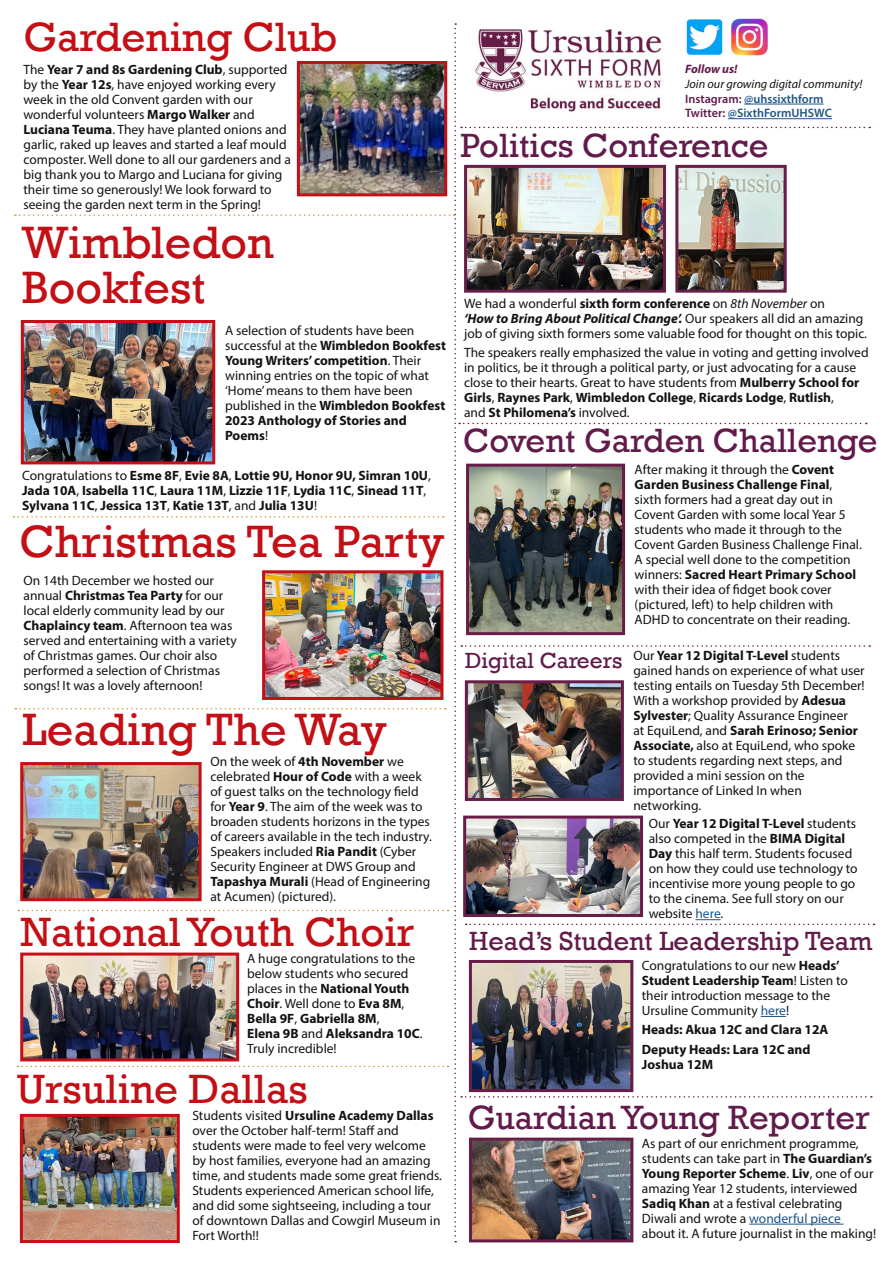
<style>
.page{position:relative;width:893px;height:1263px;background:#fff}
.page>*{position:absolute;margin:0;border:0;box-sizing:border-box;transform-origin:0 0}
.t1{font:46.5px/45px "Rockwell";color:#c30f16}
.t2{font:42px "Rockwell";color:#c30f16}
.t3{font:34.5px "Rockwell";color:#621a4a}
.t4{font:27px "Rockwell";color:#621a4a}
.t5{font:13.5px/15px "Myriad Pro";color:#121212}
.t6{font:700 13.5px/15px "Myriad Pro";color:#121212}
.t7{font:italic 12.15px/14.7px "Myriad Pro";color:#121212}
.t8{font:italic 700 12.15px "Myriad Pro";color:#621a4a}
.s1{font-weight:700}
.s2{font-weight:400}
.s3{font-weight:600;font-style:normal;color:#601b4a}
.s4{font-weight:600;font-style:normal;color:#1f548a}
.s5{font-style:italic}
.s6{font-weight:700;font-style:italic}
.s7{font-family:"Rockwell";font-size:22.5px;color:#621a4a}
.s8{color:#1f548a}
</style>
<div class="page">
<img style="left:732px;top:19px;width:35px;height:4px">
<img style="left:686px;top:20px;width:37px;height:3px">
<img style="left:13px;top:23px;width:862px;height:1219px">
<h2 class="t2" style="left:24px;top:12px;width:316px">Gardening Club</h2>
<p class="t5" style="left:24px;top:61px;width:269px">The <span class="s1">Year 7 and 8s Gardening Club</span>, supported by the <span class="s1">Year 12s</span>, have enjoyed working every week in the old Convent garden with our wonderful volunteers <span class="s1">Margo Walker</span> and <span class="s1">Luciana Teuma</span>. They have planted onions and garlic, raked up leaves and started a leaf mould composter. Well done to all our gardeners and a big thank you to Margo and Luciana for giving their time so generously! We look forward to seeing the garden next term in the Spring!</p>
<h1 class="t1" style="left:22px;top:221px;width:253px">Wimbledon<br>Bookfest</h1>
<p class="t5" style="left:225px;top:323px;width:222px">A selection of students have been successful at the <span class="s1">Wimbledon Bookfest<br>Young Writers’ competition</span>. Their winning entries on the topic of what ‘Home’ means to them have been published in the <span class="s1">Wimbledon Bookfest<br>2023 Anthology of Stories and<br>Poems</span>!</p>
<p class="t6" style="left:22px;top:468px;width:410px"><span class="s2">Congratulations to</span> Esme 8F<span class="s2">,</span> Evie 8A<span class="s2">,</span> Lottie 9U, Honor 9U, Simran 10U<span class="s2">,<br></span>Jada 10A<span class="s2">,</span> Isabella 11C<span class="s2">,</span> Laura 11M<span class="s2">,</span> Lizzie 11F<span class="s2">,</span> Lydia 11C<span class="s2">,</span> Sinead 11T<span class="s2">,<br></span>Sylvana 11C<span class="s2">,</span> Jessica 13T<span class="s2">,</span> Katie 13T<span class="s2">, and</span> Julia 13U<span class="s2">!</span></p>
<h1 class="t1" style="left:19px;top:519px;width:427px">Christmas Tea Party</h1>
<p class="t5" style="left:24px;top:573px;width:215px">On 14th December we hosted our annual <span class="s1">Christmas Tea Party</span> for our local elderly community lead by our <span class="s1">Chaplaincy team</span>. Afternoon tea was served and entertaining with a variety of Christmas games. Our choir also performed a selection of Christmas songs! It was a lovely afternoon!</p>
<h1 class="t1" style="left:22px;top:707px;width:366px">Leading The Way</h1>
<p class="t5" style="left:210px;top:754px;width:223px">On the week of <span class="s1">4th November</span> we celebrated <span class="s1">Hour of Code</span> with a week of guest talks on the technology field for <span class="s1">Year 9</span>. The aim of the week was to broaden students horizons in the types of careers available in the tech industry.<br>Speakers included <span class="s1">Ria Pandit</span> (Cyber Security Engineer at DWS Group and <span class="s1">Tapashya Murali</span> (Head of Engineering at Acumen) (pictured).</p>
<h2 class="t2" style="left:21px;top:908px;width:395px">National Youth Choir</h2>
<p class="t5" style="left:247px;top:951px;width:177px">A huge congratulations to the below students who secured places in the <span class="s1">National Youth<br>Choir</span>. Well done to <span class="s1">Eva 8M</span>,<br><span class="s1">Bella 9F</span>, <span class="s1">Gabriella 8M</span>,<br><span class="s1">Elena 9B</span> and <span class="s1">Aleksandra 10C</span>.<br>Truly incredible!</p>
<h2 class="t2" style="left:17px;top:1065px;width:292px">Ursuline Dallas</h2>
<p class="t5" style="left:192px;top:1108px;width:251px">Students visited <span class="s1">Ursuline Academy Dallas </span>over the October half-term! Staff and students were made to feel very welcome by host families, everyone had an amazing time, and students made some great friends.<br>Students experienced American school life, and did some sightseeing, including a tour of downtown Dallas and Cowgirl Museum in Fort Worth!!</p>
<p class="t8" style="left:685px;top:61px;width:54px">Follow us!</p>
<p class="t7" style="left:685px;top:77px;width:179px">Join our growing digital community!<br><span class="s3">Instagram:</span> <span class="s4">@uhssixthform<br></span><span class="s3">Twitter:</span> <span class="s4">@SixthFormUHSWC</span></p>
<h3 class="t3" style="left:461px;top:125px;width:309px">Politics Conference</h3>
<p class="t5" style="left:464px;top:296px;width:404px">We had a wonderful <span class="s1">sixth form conference</span> on <span class="s5">8th November</span> on<br><span class="s6">‘How to Bring About Political Change’.</span> Our speakers all did an amazing job of giving sixth formers some valuable food for thought on this topic.</p>
<p class="t5" style="left:464px;top:345px;width:406px">The speakers really emphasized the value in voting and getting involved in politics, be it through a political party, or just advocating for a cause close to their hearts. Great to have students from <span class="s1">Mulberry School for Girls</span>, <span class="s1">Raynes Park</span>, <span class="s1">Wimbledon College</span>, <span class="s1">Ricards Lodge</span>, <span class="s1">Rutlish</span>,<br>and <span class="s1">St Philomena’s</span> involved.</p>
<h3 class="t3" style="left:463px;top:421px;width:416px">Covent Garden Challenge</h3>
<p class="t5" style="left:635px;top:461px;width:229px">After making it through the <span class="s1">Covent Garden Business Challenge Final</span>, sixth formers had a great day out in Covent Garden with some local Year 5 students who made it through to the Covent Garden Business Challenge Final.<br>A special well done to the competition winners: <span class="s1">Sacred Heart Primary School </span>with their idea of fidget book cover (pictured, left) to help children with ADHD to concentrate on their reading.</p>
<p class="t5" style="left:633px;top:647px;width:233px;text-indent:-168px"><span class="s7">Digital Careers</span> Our <span class="s1">Year 12 Digital T-Level</span> students gained hands on experience of what user testing entails on Tuesday 5th December!<br>With a workshop provided by <span class="s1">Adesua Sylvester</span>; Quality Assurance Engineer<br>at EquiLend, and <span class="s1">Sarah Erinoso; Senior Associate,</span> also at EquiLend, who spoke to students regarding next steps, and provided a mini session on the importance of Linked In when networking.</p>
<p class="t5" style="left:649px;top:816px;width:210px">Our <span class="s1">Year 12 Digital T-Level</span> students also competed in the <span class="s1">BIMA Digital<br>Day</span> this half term. Students focused on how they could use technology to incentivise more young people to go to the cinema. See full story on our website <span class="s8">here</span>.</p>
<h3 class="t4" style="left:469px;top:925px;width:405px">Head’s Student Leadership Team</h3>
<p class="t5" style="left:642px;top:958px;width:208px">Congratulations to our new <span class="s1">Heads’<br>Student Leadership Team</span>! Listen to their introduction message to the<br>Ursuline Community <span class="s8">here</span>!</p>
<p class="t6" style="left:642px;top:1020px;width:188px;line-height:19.2px">Heads: Akua 12C and Clara 12A<br>Deputy Heads: Lara 12C and</p>
<p class="t6" style="left:642px;top:1056px;width:73px">Joshua 12M</p>
<h3 class="t3" style="left:468px;top:1097px;width:403px">Guardian Young Reporter</h3>
<p class="t5" style="left:642px;top:1135px;width:236px">As part of our enrichment programme, students can take part in <span class="s1">The Guardian’s Young Reporter Scheme</span>. <span class="s1">Liv</span>, one of our amazing Year 12 students, interviewed <span class="s1">Sadiq Khan</span> at a festival celebrating Diwali and wrote a <span class="s8">wonderful piece </span>about it. A future journalist in the making!</p>
</div>
